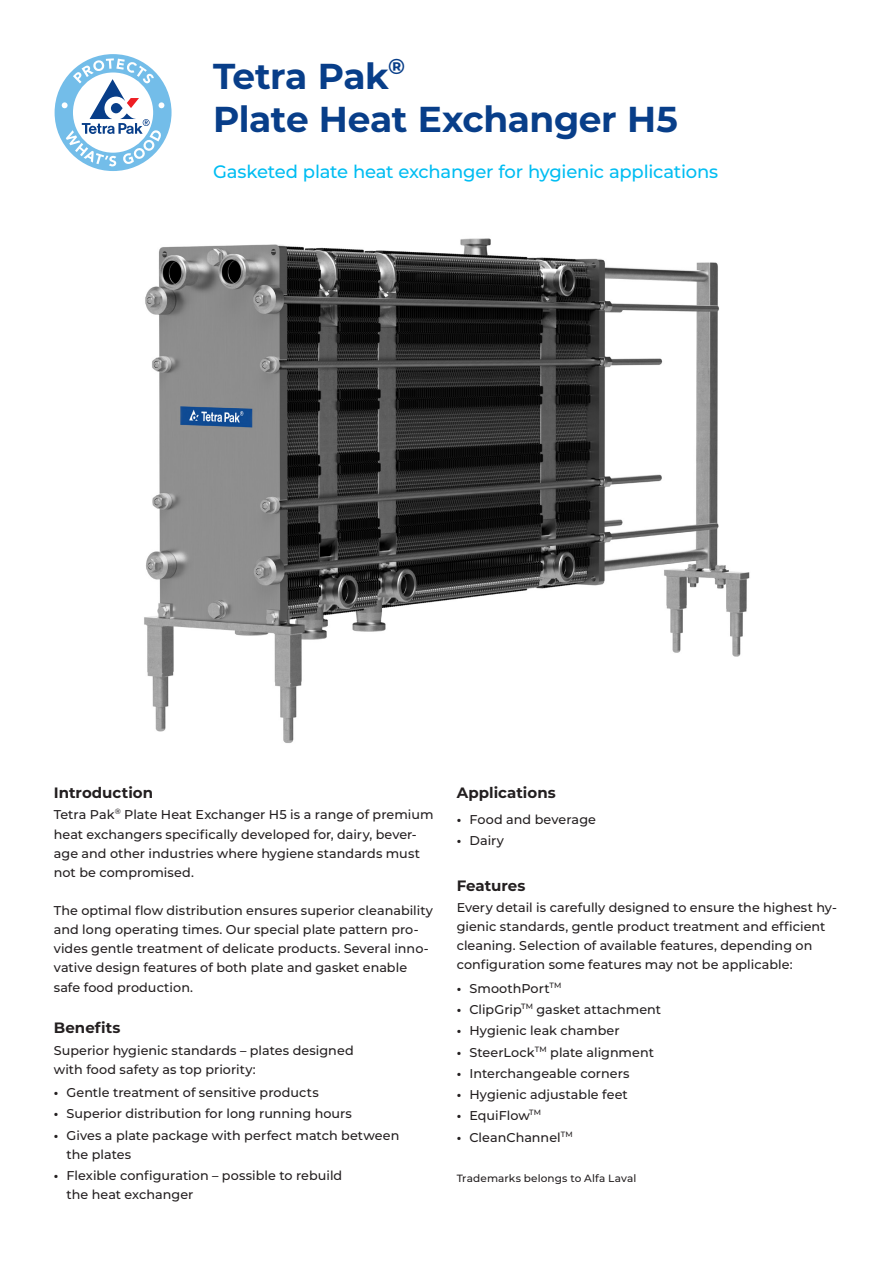
<style>
.page{position:relative;width:893px;height:1263px;background:#fff}
.page>*{position:absolute;margin:0;border:0;box-sizing:border-box;transform-origin:0 0}
.t1{font:700 36px/43.2px "Montserrat";letter-spacing:-.015em;color:#083e89}
.t2{font:500 18px "Montserrat";letter-spacing:-.015em;color:#01bdf2}
.t3{font:700 15px "Montserrat";color:#231f20}
.t4{font:500 12.75px/19.2px "Montserrat";letter-spacing:.005em;color:#231f20}
.t5{font:500 10.5px "Montserrat";letter-spacing:.015em;color:#231f20}
.s1{font-weight:700}
</style>
<div class="page">
<svg style="left:55px;top:54px;width:117px;height:117px"></svg>
<img style="left:144px;top:238px;width:606px;height:505px">
<h1 class="t1" style="left:213px;top:53px;width:466px">Tetra Pak<sup>®<br></sup>Plate Heat Exchanger H5</h1>
<h2 class="t2" style="left:213px;top:159px;width:506px">Gasketed plate heat exchanger for hygienic applications</h2>
<p class="t3" style="left:54px;top:782px;width:101px">Introduction</p>
<p class="t4" style="left:54px;top:805px;width:381px">Tetra Pak<sup>®</sup> Plate Heat Exchanger H5 is a range of premium heat exchangers specifically developed for, dairy, bever&shy;age and other industries where hygiene standards must not be compromised.</p>
<p class="t4" style="left:54px;top:900px;width:381px">The optimal flow distribution ensures superior cleanability and long operating times. Our special plate pattern pro&shy;vides gentle treatment of delicate products. Several inno&shy;vative design features of both plate and gasket enable safe food production.</p>
<p class="t3" style="left:54px;top:1017px;width:68px">Benefits</p>
<p class="t4" style="left:54px;top:1040px;width:301px">Superior hygienic standards – plates designed with food safety as top priority:</p>
<p class="t4" style="left:54px;top:1082px;width:267px"><span class="s1">•</span> Gentle treatment of sensitive products</p>
<p class="t4" style="left:54px;top:1103px;width:300px"><span class="s1">•</span> Superior distribution for long running hours</p>
<p class="t4" style="left:67px;top:1125px;width:334px;text-indent:-13px"><span class="s1">•</span> Gives a plate package with perfect match between the plates</p>
<p class="t4" style="left:67px;top:1165px;width:277px;text-indent:-13px"><span class="s1">•</span> Flexible configuration – possible to rebuild the heat exchanger</p>
<p class="t3" style="left:457px;top:782px;width:101px">Applications</p>
<p class="t4" style="left:457px;top:809px;width:141px"><span class="s1">•</span> Food and beverage</p>
<p class="t4" style="left:457px;top:830px;width:49px"><span class="s1">•</span> Dairy</p>
<p class="t3" style="left:457px;top:875px;width:70px">Features</p>
<p class="t4" style="left:457px;top:897px;width:382px">Every detail is carefully designed to ensure the highest hy&shy;gienic standards, gentle product treatment and efficient cleaning. Selection of available features, depending on configuration some features may not be applicable:</p>
<p class="t4" style="left:457px;top:978px;width:106px"><span class="s1">•</span> SmoothPort<sup>TM</sup></p>
<p class="t4" style="left:457px;top:999px;width:206px"><span class="s1">•</span> ClipGrip<sup>TM</sup> gasket attachment</p>
<p class="t4" style="left:457px;top:1021px;width:164px"><span class="s1">•</span> Hygienic leak chamber</p>
<p class="t4" style="left:457px;top:1042px;width:199px"><span class="s1">•</span> SteerLock<sup>TM</sup> plate alignment</p>
<p class="t4" style="left:457px;top:1063px;width:174px"><span class="s1">•</span> Interchangeable corners</p>
<p class="t4" style="left:457px;top:1084px;width:173px"><span class="s1">•</span> Hygienic adjustable feet</p>
<p class="t4" style="left:457px;top:1106px;width:86px"><span class="s1">•</span> EquiFlow<sup>TM</sup></p>
<p class="t4" style="left:457px;top:1127px;width:118px"><span class="s1">•</span> CleanChannel<sup>TM</sup></p>
<p class="t5" style="left:457px;top:1171px;width:181px">Trademarks belongs to Alfa Laval</p>
</div>
